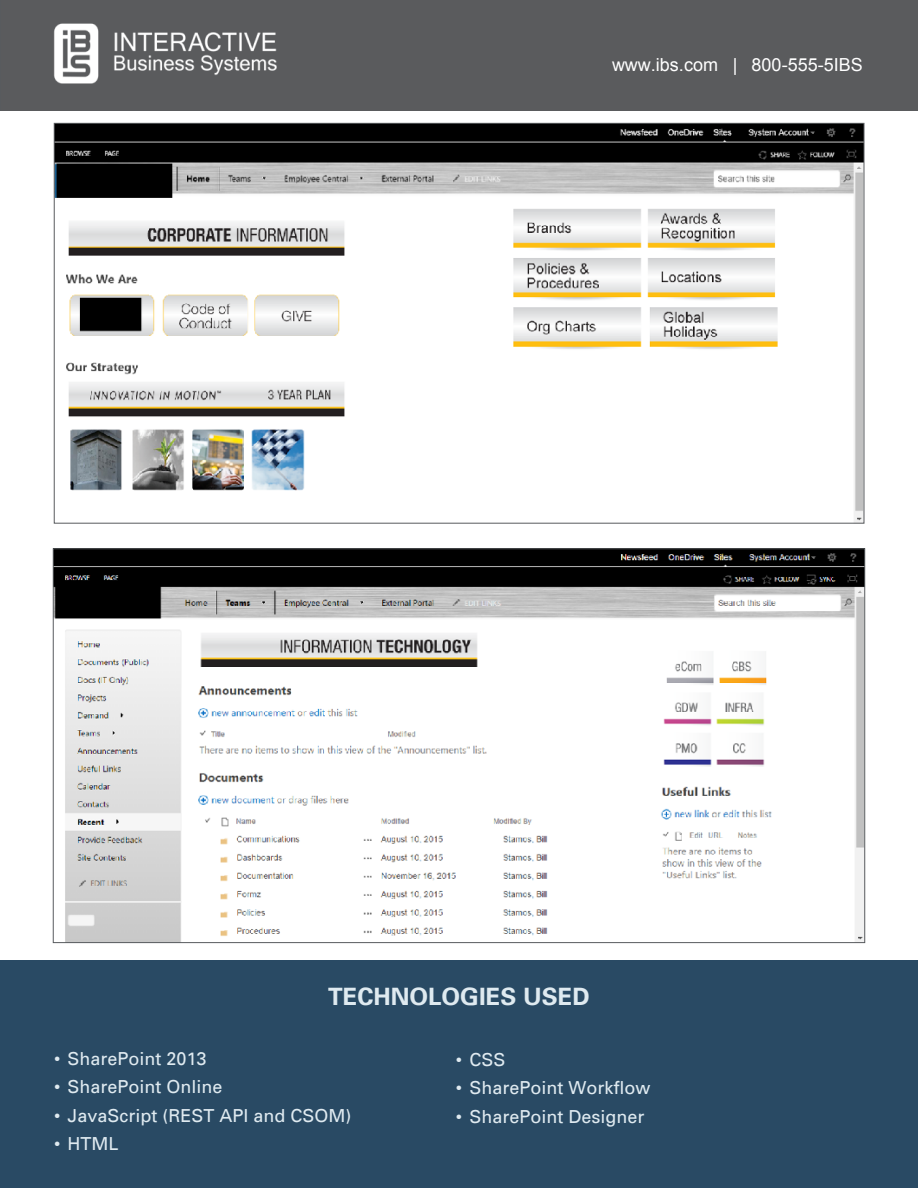
<style>
.page{position:relative;width:918px;height:1188px;background:#fff}
.page>*{position:absolute;margin:0;border:0;box-sizing:border-box;transform-origin:0 0}
.t1{font:700 24px "Univers";color:#dfeaf0}
.t2{font:18px "Univers";color:#dfeaf0}
.t3{font:18px "Arial";color:#fff}
</style>
<div class="page">
<div style="left:2px;top:0;width:916px;height:110px;background:#5a5b5d"></div>
<img style="left:53px;top:23px;width:224px;height:61px">
<div style="left:0;top:961px;width:918px;height:227px;background:#294a64"></div>
<img style="left:56px;top:125px;width:806px;height:397px">
<img style="left:55px;top:550px;width:808px;height:391px">
<p class="t3" style="left:612px;top:52px;width:252px">www.ibs.com | 800-555-5IBS</p>
<p class="t1" style="left:328px;top:986px;width:263px">TECHNOLOGIES USED</p>
<p class="t2" style="left:54px;top:1051px;width:154px">• SharePoint 2013</p>
<p class="t2" style="left:54px;top:1079px;width:170px">• SharePoint Online</p>
<p class="t2" style="left:54px;top:1107px;width:299px">• JavaScript (REST API and CSOM)</p>
<p class="t2" style="left:54px;top:1136px;width:66px">• HTML</p>
<p class="t2" style="left:456px;top:1052px;width:51px">• CSS</p>
<p class="t2" style="left:456px;top:1080px;width:196px">• SharePoint Workflow</p>
<p class="t2" style="left:456px;top:1108px;width:190px">• SharePoint Designer</p>
</div>
